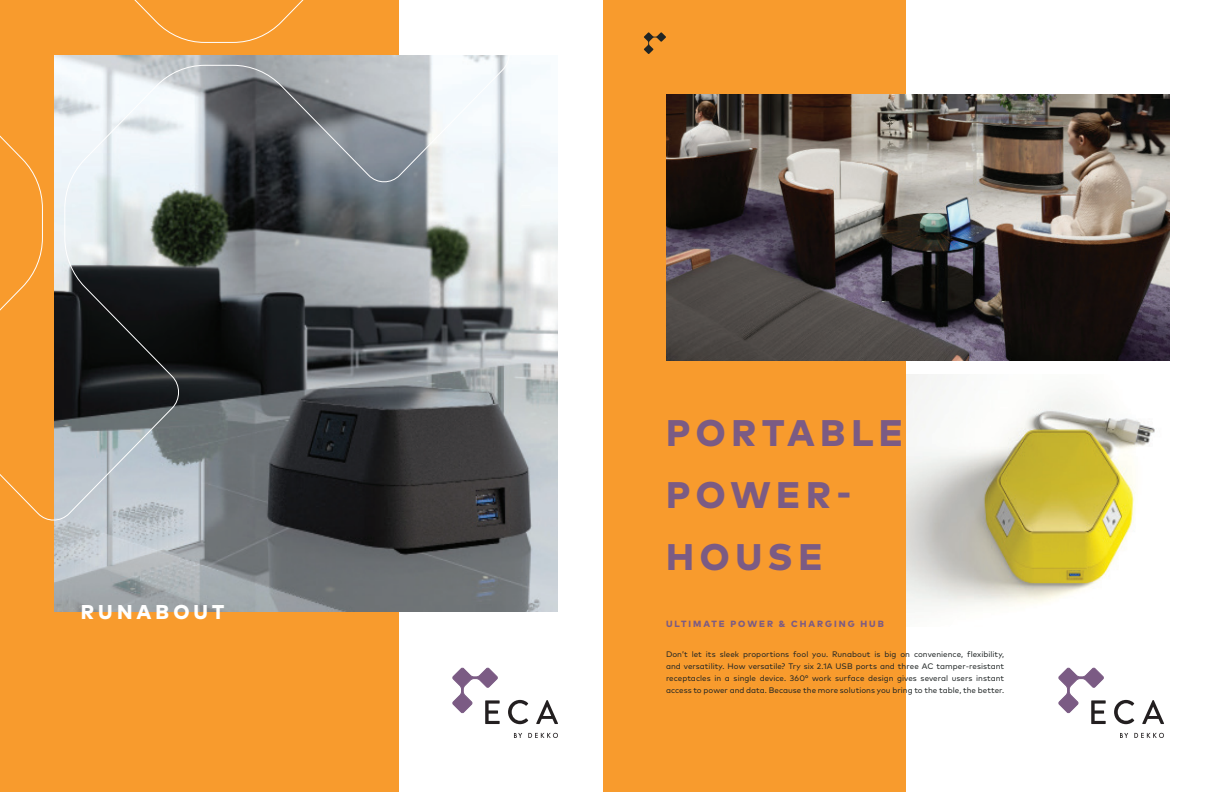
<style>
.page{position:relative;width:1224px;height:792px;background:#fff}
.page>*{position:absolute;margin:0;border:0;box-sizing:border-box;transform-origin:0 0}
.t1{font:800 37px/62px "Mark OT";letter-spacing:.15em;color:#7b5b84}
.t2{font:800 20px "Mark OT";letter-spacing:.205em;color:#fff}
.t3{font:800 9px "Mark OT";letter-spacing:.215em;color:#7b5b84}
.t4{font:8px/12px "Mark OT";letter-spacing:.005em;color:#202525;text-align:justify}
</style>
<div class="page">
<div style="left:0;top:0;width:399px;height:792px;background:#f89b2d"></div>
<img style="left:54px;top:65px;width:504px;height:547px">
<svg style="left:0;top:0;width:513px;height:524px"></svg>
<svg style="left:508px;top:700px;width:20px;height:24px"></svg>
<svg style="left:536px;top:700px;width:22px;height:24px"></svg>
<svg style="left:452px;top:667px;width:48px;height:57px"></svg>
<svg style="left:528px;top:733px;width:30px;height:5px"></svg>
<svg style="left:514px;top:733px;width:8px;height:5px"></svg>
<svg style="left:1114px;top:700px;width:20px;height:24px"></svg>
<svg style="left:1142px;top:700px;width:22px;height:24px"></svg>
<svg style="left:1058px;top:667px;width:48px;height:57px"></svg>
<svg style="left:1134px;top:733px;width:30px;height:5px"></svg>
<svg style="left:1120px;top:733px;width:8px;height:5px"></svg>
<div style="left:603px;top:0;width:303px;height:792px;background:#f89b2d"></div>
<svg style="left:644px;top:32px;width:22px;height:22px"></svg>
<img style="left:666px;top:94px;width:504px;height:267px">
<img style="left:906px;top:374px;width:249px;height:234px">
<h2 class="t2" style="left:81px;top:599px;width:145px">RUNABOUT</h2>
<h1 class="t1" style="left:666px;top:401px;width:238px">PORTABLE<br>POWER-<br>HOUSE</h1>
<p class="t3" style="left:666px;top:618px;width:220px">ULTIMATE POWER &amp; CHARGING HUB</p>
<p class="t4" style="left:666px;top:648px;width:340px">Don’t let its sleek proportions fool you. Runabout is big on convenience, flexibility, and versatility. How versatile? Try six 2.1A USB ports and three AC tamper-resistant receptacles in a single device. 360° work surface design gives several users instant access to power and data. Because the more solutions you bring to the table, the better.</p>
</div>
